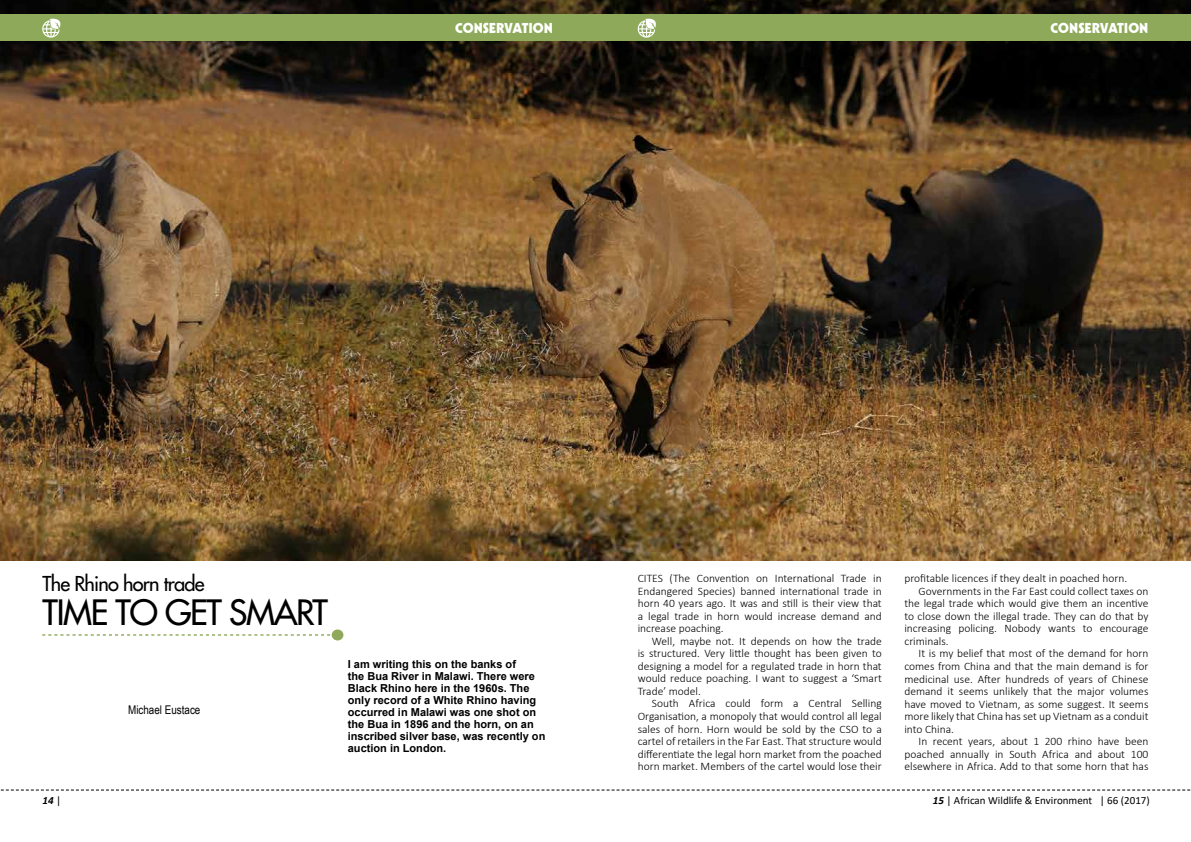
<style>
.page{position:relative;width:1191px;height:842px;background:#fff}
.page>*{position:absolute;margin:0;border:0;box-sizing:border-box;transform-origin:0 0}
.t1{font:34px "Futura";letter-spacing:-.04em;color:#000}
.t2{font:20px "Futura";letter-spacing:-.04em;color:#000}
.t3{font:14px "Geometric 231 BT Heavy C";color:#fff}
.t4{font:12px "Arial Narrow";color:#000}
.t5{font:300 11.5px "Calibri";color:#000}
.t6{font:700 11px/12px "Arial";color:#000}
.t7{font:11px "Calibri";color:#000}
.t8{font:italic 700 11px "Calibri";color:#000}
.s1{font-weight:400;font-style:normal}
.s2{font-weight:700;font-style:italic}
</style>
<div class="page">
<svg style="left:0;top:789px;width:1191px;height:1px"></svg>
<img style="left:0;top:0;width:1191px;height:560px">
<svg style="left:42px;top:634px;width:290px;height:2px"></svg>
<div style="left:332px;top:629px;width:11px;height:11px;background:#8da959;border-radius:50%"></div>
<div style="left:595px;top:14px;width:596px;height:27px;background:#8da959"></div>
<div style="left:0;top:14px;width:597px;height:27px;background:#8da959"></div>
<svg style="left:638px;top:19px;width:18px;height:19px"></svg>
<svg style="left:42px;top:19px;width:19px;height:19px"></svg>
<p class="t3" style="left:455px;top:19px;width:99px">CONSERVATION</p>
<p class="t3" style="left:1050px;top:19px;width:99px">CONSERVATION</p>
<p class="t2" style="left:43px;top:571px;width:163px">The Rhino horn trade</p>
<p class="t1" style="left:43px;top:590px;width:287px">TIME TO GET SMART</p>
<p class="t4" style="left:128px;top:701px;width:74px">Michael Eustace</p>
<p class="t6" style="left:348px;top:658px;width:199px">I am writing this on the banks of<br>the Bua River in Malawi. There were<br>Black Rhino here in the 1960s. The only record of a White Rhino having occurred in Malawi was one shot on the Bua in 1896 and the horn, on an inscribed silver base, was recently on auction in London.</p>
<p class="t5" style="left:638px;top:571px;width:245px">CITES (The Convention on International Trade in</p>
<p class="t5" style="left:638px;top:584px;width:245px">Endangered Species) banned international trade in</p>
<p class="t5" style="left:638px;top:596px;width:245px">horn 40 years ago. It was and still is their view that</p>
<p class="t5" style="left:638px;top:609px;width:245px">a legal trade in horn would increase demand and</p>
<p class="t5" style="left:638px;top:621px;width:88px">increase poaching.</p>
<p class="t5" style="left:652px;top:634px;width:231px">Well, maybe not. It depends on how the trade</p>
<p class="t5" style="left:638px;top:646px;width:245px">is structured. Very little thought has been given to</p>
<p class="t5" style="left:638px;top:659px;width:245px">designing a model for a regulated trade in horn that</p>
<p class="t5" style="left:638px;top:671px;width:245px">would reduce poaching. I want to suggest a ‘Smart</p>
<p class="t5" style="left:638px;top:684px;width:65px">Trade’ model.</p>
<p class="t5" style="left:652px;top:696px;width:231px">South Africa could form a Central Selling</p>
<p class="t5" style="left:638px;top:709px;width:245px">Organisation, a monopoly that would control all legal</p>
<p class="t5" style="left:638px;top:721px;width:245px">sales of horn. Horn would be sold by the CSO to a</p>
<p class="t5" style="left:638px;top:734px;width:245px">cartel of retailers in the Far East. That structure would</p>
<p class="t5" style="left:638px;top:746px;width:245px">differentiate the legal horn market from the poached</p>
<p class="t5" style="left:638px;top:759px;width:245px">horn market. Members of the cartel would lose their</p>
<p class="t5" style="left:904px;top:571px;width:224px">profitable licences if they dealt in poached horn.</p>
<p class="t5" style="left:918px;top:584px;width:231px">Governments in the Far East could collect taxes on</p>
<p class="t5" style="left:904px;top:596px;width:245px">the legal trade which would give them an incentive</p>
<p class="t5" style="left:904px;top:609px;width:245px">to close down the illegal trade. They can do that by</p>
<p class="t5" style="left:904px;top:621px;width:245px">increasing policing. Nobody wants to encourage</p>
<p class="t5" style="left:904px;top:634px;width:46px">criminals.</p>
<p class="t5" style="left:918px;top:646px;width:231px">It is my belief that most of the demand for horn</p>
<p class="t5" style="left:904px;top:659px;width:245px">comes from China and that the main demand is for</p>
<p class="t5" style="left:904px;top:671px;width:245px">medicinal use. After hundreds of years of Chinese</p>
<p class="t5" style="left:904px;top:684px;width:245px">demand it seems unlikely that the major volumes</p>
<p class="t5" style="left:904px;top:696px;width:245px">have moved to Vietnam, as some suggest. It seems</p>
<p class="t5" style="left:904px;top:709px;width:245px">more likely that China has set up Vietnam as a conduit</p>
<p class="t5" style="left:904px;top:721px;width:51px">into China.</p>
<p class="t5" style="left:918px;top:734px;width:231px">In recent years, about 1 200 rhino have been</p>
<p class="t5" style="left:904px;top:746px;width:245px">poached annually in South Africa and about 100</p>
<p class="t5" style="left:904px;top:759px;width:245px">elsewhere in Africa. Add to that some horn that has</p>
<p class="t8" style="left:43px;top:792px;width:20px">14 <span class="s1">|</span></p>
<p class="t7" style="left:932px;top:792px;width:219px"><span class="s2">15</span> | African Wildlife &amp; Environment | 66 (2017)</p>
</div>
